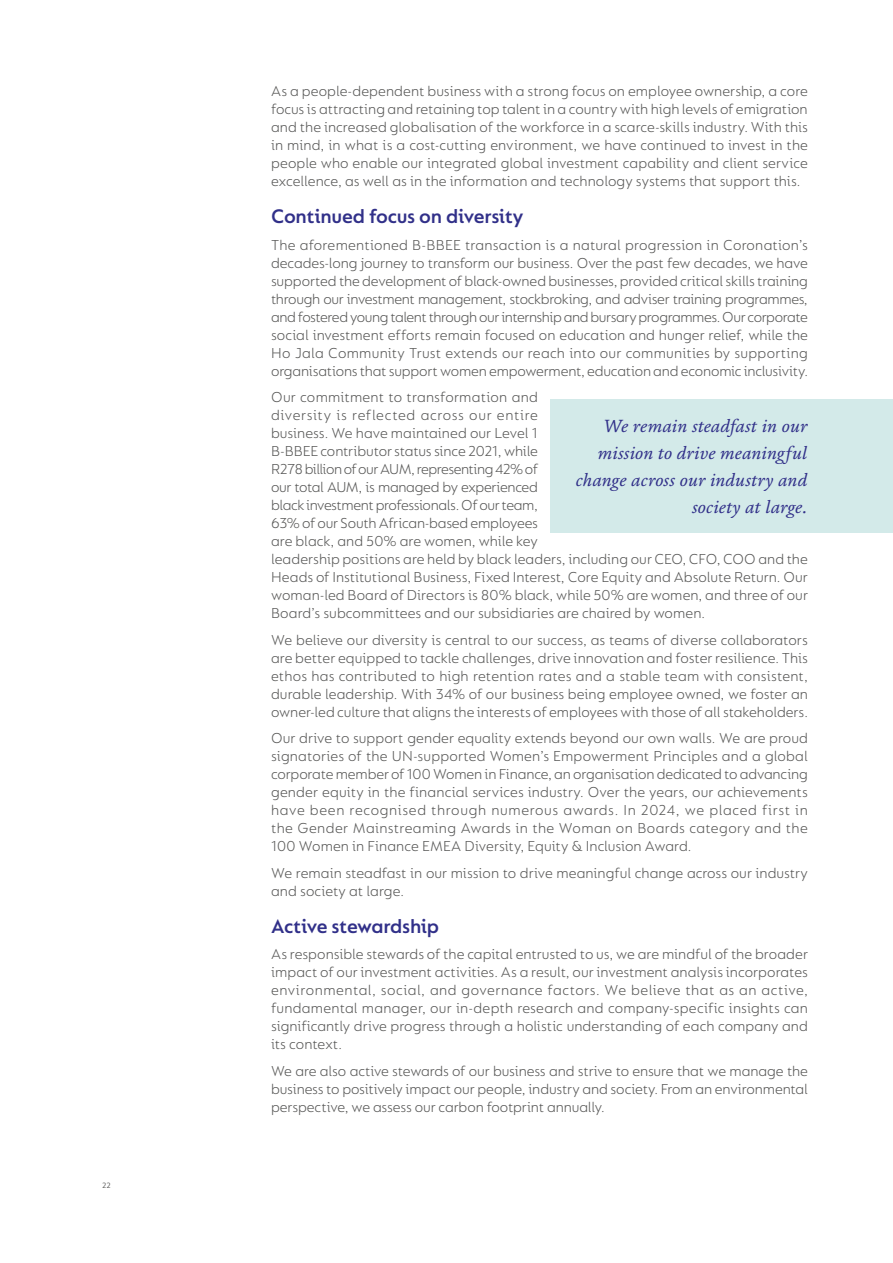
<style>
.page{position:relative;width:893px;height:1263px;background:#fff}
.page>*{position:absolute;margin:0;border:0;box-sizing:border-box;transform-origin:0 0}
.t1{font:600 21px "FS Lucas";letter-spacing:-.02em;color:#313089}
.t2{font:italic 18px/27px "FS Brabo";letter-spacing:.005em;color:#313089;text-align:right}
.t3{font:300 15.3px/18px "FS Lucas";letter-spacing:-.005em;color:#575756;text-align:justify}
.t4{font:8.25px "FS Lucas";color:#575756}
</style>
<div class="page">
<div style="left:551px;top:399px;width:342px;height:134px;background:#d3eae9"></div>
<p class="t4" style="left:102px;top:1181px;width:10px">22</p>
<p class="t3" style="left:271px;top:82px;width:538px">As a people-dependent business with a strong focus on employee ownership, a core focus is attracting and retaining top talent in a country with high levels of emigration and the increased globalisation of the workforce in a scarce-skills industry. With this in mind, in what is a cost-cutting environment, we have continued to invest in the people who enable our integrated global investment capability and client service excellence, as well as in the information and technology systems that support this.</p>
<h1 class="t1" style="left:271px;top:204px;width:254px">Continued focus on diversity</h1>
<p class="t3" style="left:271px;top:235px;width:538px">The aforementioned B-BBEE transaction is a natural progression in Coronation’s decades-long journey to transform our business. Over the past few decades, we have supported the development of black-owned businesses, provided critical skills training through our investment management, stockbroking, and adviser training programmes, and fostered young talent through our internship and bursary programmes. Our corporate social investment efforts remain focused on education and hunger relief, while the Ho Jala Community Trust extends our reach into our communities by supporting organisations that support women empowerment, education and economic inclusivity.</p>
<p class="t3" style="left:271px;top:388px;width:538px;text-align:left">Our commitment to transformation and<br>diversity is reflected across our entire<br>business. We have maintained our Level 1<br>B-BBEE contributor status since 2021, while<br>R278 billion of our AUM, representing 42% of<br>our total AUM, is managed by experienced<br>black investment professionals. Of our team,<br>63% of our South African-based employees<br>are black, and 50% are women, while key<br>leadership positions are held by black leaders, including our CEO, CFO, COO and the Heads of Institutional Business, Fixed Interest, Core Equity and Absolute Return. Our woman-led Board of Directors is 80% black, while 50% are women, and three of our Board’s subcommittees and our subsidiaries are chaired by women.</p>
<p class="t3" style="left:271px;top:631px;width:538px">We believe our diversity is central to our success, as teams of diverse collaborators are better equipped to tackle challenges, drive innovation and foster resilience. This ethos has contributed to high retention rates and a stable team with consistent, durable leadership. With 34% of our business being employee owned, we foster an owner-led culture that aligns the interests of employees with those of all stakeholders.</p>
<p class="t3" style="left:271px;top:729px;width:538px">Our drive to support gender equality extends beyond our own walls. We are proud signatories of the UN-supported Women’s Empowerment Principles and a global corporate member of 100 Women in Finance, an organisation dedicated to advancing gender equity in the financial services industry. Over the years, our achievements have been recognised through numerous awards. In 2024, we placed first in the Gender Mainstreaming Awards in the Woman on Boards category and the 100 Women in Finance EMEA Diversity, Equity &amp; Inclusion Award.</p>
<p class="t3" style="left:271px;top:864px;width:538px">We remain steadfast in our mission to drive meaningful change across our industry and society at large.</p>
<h1 class="t1" style="left:271px;top:914px;width:170px">Active stewardship</h1>
<p class="t3" style="left:271px;top:945px;width:538px">As responsible stewards of the capital entrusted to us, we are mindful of the broader impact of our investment activities. As a result, our investment analysis incorporates environmental, social, and governance factors. We believe that as an active, fundamental manager, our in-depth research and company-specific insights can significantly drive progress through a holistic understanding of each company and its context.</p>
<p class="t3" style="left:271px;top:1061px;width:538px">We are also active stewards of our business and strive to ensure that we manage the business to positively impact our people, industry and society. From an environmental perspective, we assess our carbon footprint annually.</p>
<p class="t2" style="left:576px;top:412px;width:233px">We remain steadfast in our mission to drive meaningful change across our industry and society at large.</p>
</div>
